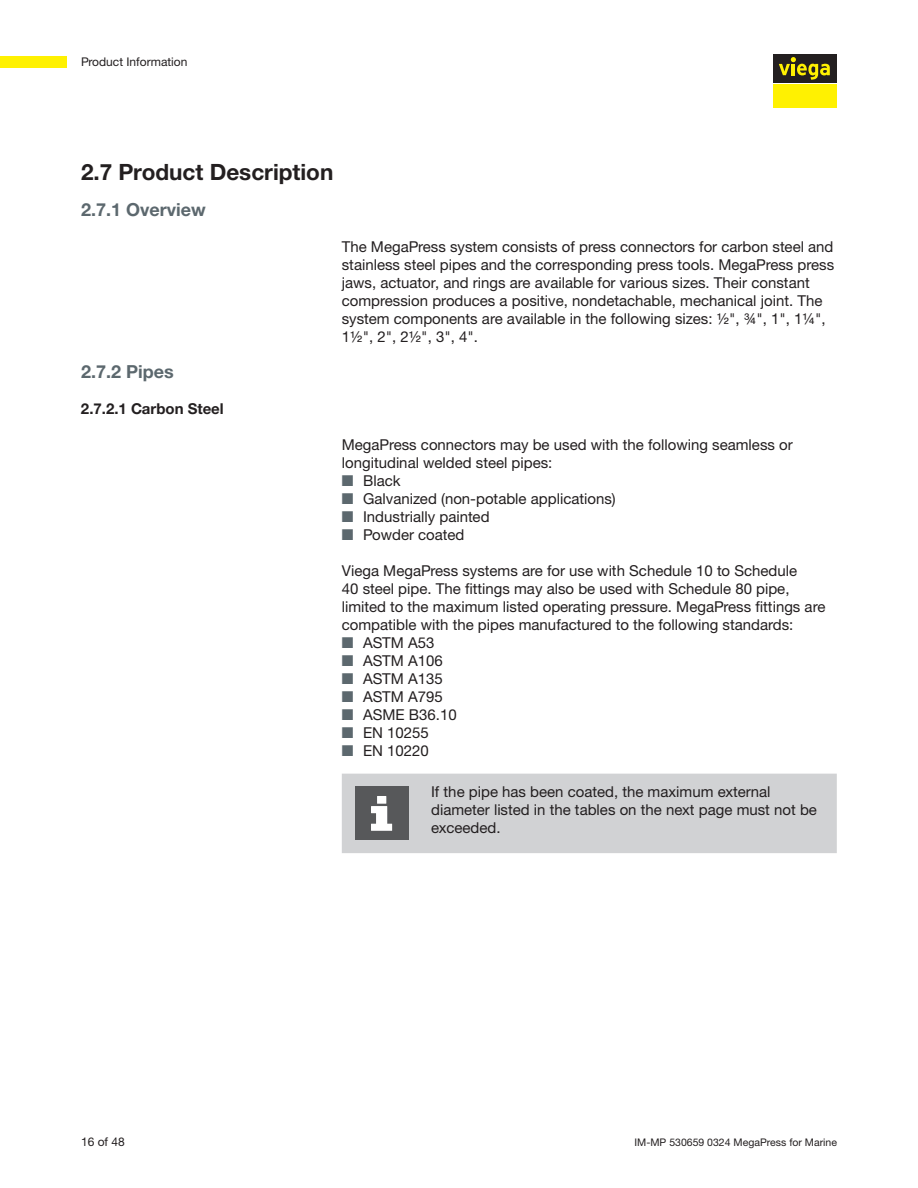
<style>
.page{position:relative;width:918px;height:1188px;background:#fff}
.page>*{position:absolute;margin:0;border:0;box-sizing:border-box;transform-origin:0 0}
.t1{font:22.5px "M Ying Hei PR Cfor Viega W7";color:#231f20}
.t2{font:18px "M Ying Hei PR Cfor Viega W7";color:#5c686e}
.t3{font:15px/18px "M Ying Hei PR Cfor Viega W4";color:#231f20}
.t4{font:15px "M Ying Hei PR Cfor Viega W7";color:#231f20}
.t5{font:12px "M Ying Hei PR Cfor Viega W4";color:#231f20}
.t6{font:10.5px "M Ying Hei PR Cfor Viega W4";color:#231f20}
.s1{color:#5c686e}
</style>
<div class="page">
<div style="left:0;top:56px;width:67px;height:11px;background:#fff101"></div>
<div style="left:773px;top:85px;width:64px;height:23px;background:#fff101"></div>
<div style="left:773px;top:54px;width:64px;height:28px;background:#231f20"></div>
<svg style="left:779px;top:57px;width:51px;height:23px"></svg>
<svg style="left:342px;top:774px;width:495px;height:79px;background:#c9cacc"></svg>
<p class="t5" style="left:81px;top:54px;width:108px">Product Information</p>
<h1 class="t1" style="left:81px;top:158px;width:254px">2.7 Product Description</h1>
<p class="t2" style="left:81px;top:198px;width:126px">2.7.1 Overview</p>
<p class="t2" style="left:81px;top:360px;width:94px">2.7.2 Pipes</p>
<p class="t4" style="left:81px;top:399px;width:144px">2.7.2.1 Carbon Steel</p>
<p class="t3" style="left:342px;top:238px;width:494px">The MegaPress system consists of press connectors for carbon steel and stainless steel pipes and the corresponding press tools. MegaPress press jaws, actuator, and rings are available for various sizes. Their constant compression produces a positive, nondetachable, mechanical joint. The system components are available in the following sizes: ½", ¾", 1", 1¼", 1½", 2", 2½", 3", 4".</p>
<p class="t3" style="left:342px;top:435px;width:452px">MegaPress connectors may be used with the following seamless or longitudinal welded steel pipes:</p>
<p class="t3" style="left:342px;top:471px;width:60px"><span class="s1">■</span> Black</p>
<p class="t3" style="left:342px;top:489px;width:276px"><span class="s1">■</span> Galvanized (non-potable applications)</p>
<p class="t3" style="left:342px;top:507px;width:149px"><span class="s1">■</span> Industrially painted</p>
<p class="t3" style="left:342px;top:525px;width:124px"><span class="s1">■</span> Powder coated</p>
<p class="t3" style="left:342px;top:561px;width:485px">Viega MegaPress systems are for use with Schedule 10 to Schedule<br>40 steel pipe. The fittings may also be used with Schedule 80 pipe, limited to the maximum listed operating pressure. MegaPress fittings are compatible with the pipes manufactured to the following standards:</p>
<p class="t3" style="left:342px;top:633px;width:94px"><span class="s1">■</span> ASTM A53</p>
<p class="t3" style="left:342px;top:651px;width:102px"><span class="s1">■</span> ASTM A106</p>
<p class="t3" style="left:342px;top:669px;width:102px"><span class="s1">■</span> ASTM A135</p>
<p class="t3" style="left:342px;top:687px;width:102px"><span class="s1">■</span> ASTM A795</p>
<p class="t3" style="left:342px;top:705px;width:116px"><span class="s1">■</span> ASME B36.10</p>
<p class="t3" style="left:342px;top:723px;width:89px"><span class="s1">■</span> EN 10255</p>
<p class="t3" style="left:342px;top:741px;width:89px"><span class="s1">■</span> EN 10220</p>
<p class="t3" style="left:431px;top:783px;width:387px">If the pipe has been coated, the maximum external diameter listed in the tables on the next page must not be exceeded.</p>
<p class="t5" style="left:81px;top:1135px;width:45px">16 of 48</p>
<p class="t6" style="left:635px;top:1136px;width:204px">IM-MP 530659 0324 MegaPress for Marine</p>
</div>
